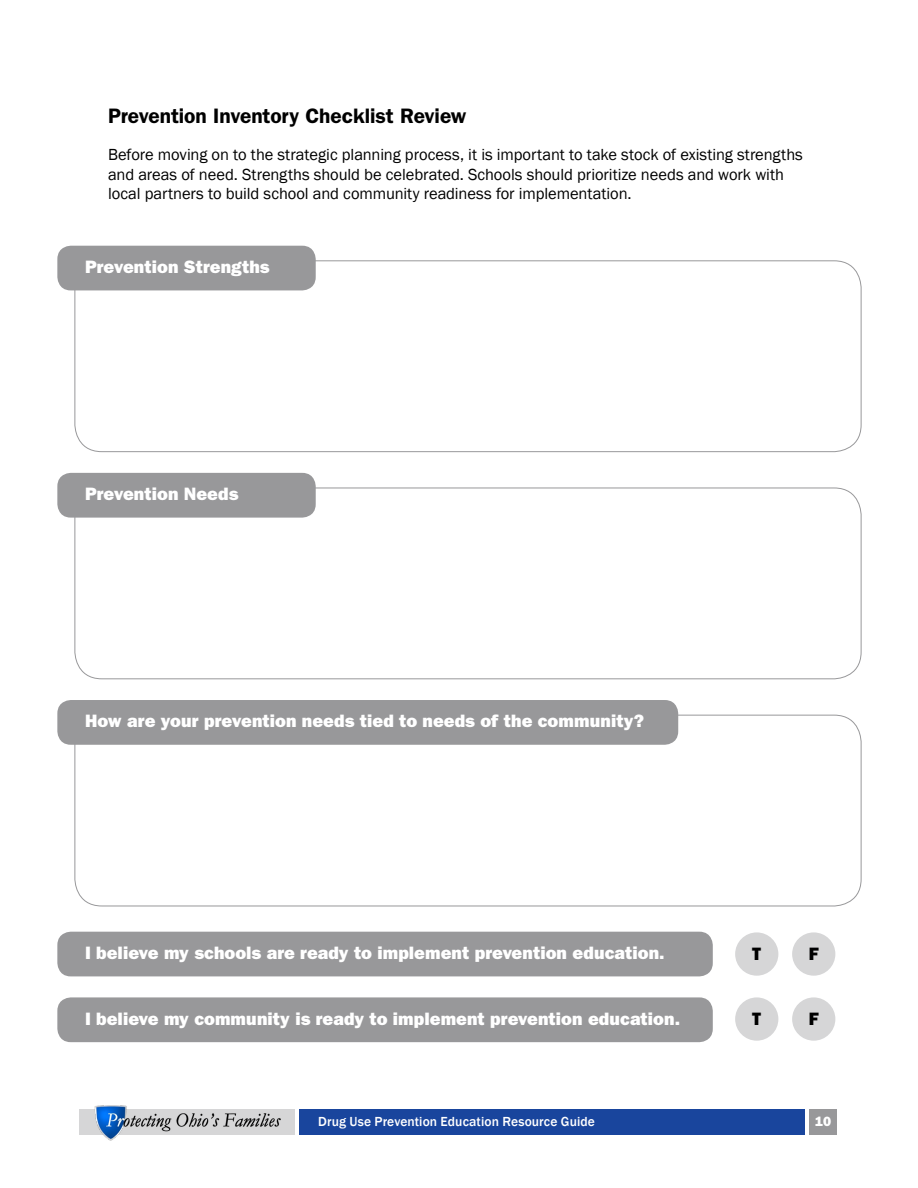
<style>
.page{position:relative;width:918px;height:1188px;background:#fff}
.page>*{position:absolute;margin:0;border:0;box-sizing:border-box;transform-origin:0 0}
.School_Contact{font:600 21px "ITC Franklin Gothic Std";letter-spacing:-.005em;color:#000}
.Body_Copy{font:18px "ITC Franklin Gothic Std Hvy";color:#fff}
.Body_Copy-2{font:18px "ITC Franklin Gothic Std Hvy";color:#000}
.Body_Copy-3{font:16.5px/19.5px "Franklin Gothic";letter-spacing:-.005em;color:#000}
.t1{font:500 13.5px "Franklin Gothic";letter-spacing:.01em;color:#fff}
.t2{font:13.5px "ITC Franklin Gothic Std Hvy";color:#fff}
</style>
<div class="page">
<div style="left:79px;top:1109px;width:216px;height:26px;background:#d6d6d7"></div>
<div style="left:300px;top:1109px;width:505px;height:26px;background:#19459d"></div>
<div style="left:810px;top:1109px;width:27px;height:26px;background:#98989a"></div>
<img style="left:94px;top:1105px;width:187px;height:36px">
<div style="left:75px;top:260px;width:786px;height:192px;border:1px solid #98989a;border-radius:27px"></div>
<div style="left:75px;top:488px;width:786px;height:191px;border:1px solid #98989a;border-radius:27px"></div>
<div style="left:57px;top:246px;width:259px;height:44px;background:#98989a;border-radius:14px"></div>
<div style="left:57px;top:473px;width:259px;height:45px;background:#98989a;border-radius:14px"></div>
<div style="left:57px;top:700px;width:621px;height:45px;background:#98989a;border-radius:14px"></div>
<div style="left:57px;top:932px;width:656px;height:44px;background:#98989a;border-radius:14px"></div>
<div style="left:57px;top:997px;width:656px;height:45px;background:#98989a;border-radius:14px"></div>
<div style="left:735px;top:932px;width:43px;height:44px;background:#d6d6d7;border-radius:50%"></div>
<div style="left:792px;top:932px;width:43px;height:44px;background:#d6d6d7;border-radius:50%"></div>
<div style="left:735px;top:997px;width:43px;height:44px;background:#d6d6d7;border-radius:50%"></div>
<div style="left:792px;top:997px;width:43px;height:44px;background:#d6d6d7;border-radius:50%"></div>
<p class="School_Contact" style="left:108px;top:103px;width:360px">Prevention Inventory Checklist Review</p>
<p class="Body_Copy-3" style="left:108px;top:145px;width:696px">Before moving on to the strategic planning process, it is important to take stock of existing strengths and areas of need. Strengths should be celebrated. Schools should prioritize needs and work with local partners to build school and community readiness for implementation.</p>
<p class="Body_Copy" style="left:85px;top:256px;width:186px">Prevention Strengths</p>
<p class="Body_Copy" style="left:85px;top:483px;width:155px">Prevention Needs</p>
<p class="Body_Copy" style="left:85px;top:711px;width:561px">How are your prevention needs tied to needs of the community?</p>
<p class="Body_Copy" style="left:85px;top:942px;width:581px">I believe my schools are ready to implement prevention education.</p>
<p class="Body_Copy" style="left:85px;top:1008px;width:597px">I believe my community is ready to implement prevention education.</p>
<p class="Body_Copy-2" style="left:752px;top:944px;width:10px">T</p>
<p class="Body_Copy-2" style="left:809px;top:944px;width:11px">F</p>
<p class="Body_Copy-2" style="left:752px;top:1008px;width:10px">T</p>
<p class="Body_Copy-2" style="left:809px;top:1008px;width:11px">F</p>
<p class="t1" style="left:318px;top:1113px;width:278px">Drug Use Prevention Education Resource Guide</p>
<p class="t2" style="left:815px;top:1113px;width:18px">10</p>
</div>
